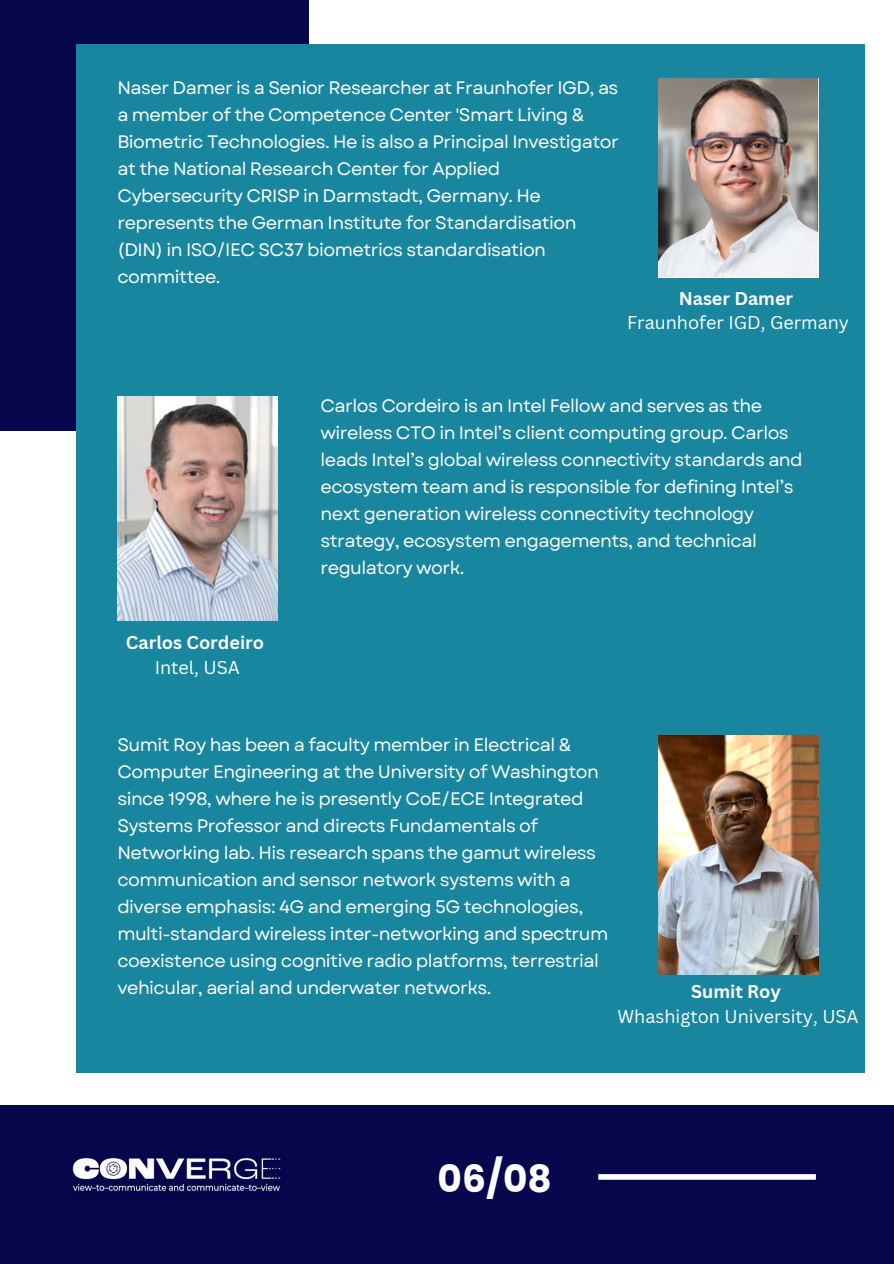
<style>
.page{position:relative;width:894px;height:1264px;background:#fff}
.page>*{position:absolute;margin:0;border:0;box-sizing:border-box;transform-origin:0 0}
.t1{font:700 37.5px "Poppins";color:#fff}
.t2{font:18px/27px "Garet";letter-spacing:-.03em;color:#fff}
.t3{font:18px "Canva Sans";color:#fff}
.t4{font:700 18px "Canva Sans";color:#fff}
</style>
<div class="page">
<div style="left:0;top:0;width:308px;height:431px;background:#07074e"></div>
<div style="left:76px;top:44px;width:788px;height:1028px;background:#1986a0"></div>
<div style="left:0;top:1104px;width:893px;height:159px;background:#07074e"></div>
<img style="left:72px;top:1158px;width:209px;height:33px">
<div style="left:598px;top:1174px;width:217px;height:5px;background:#fff"></div>
<img style="left:117px;top:396px;width:160px;height:224px">
<img style="left:658px;top:735px;width:160px;height:239px">
<img style="left:658px;top:78px;width:160px;height:199px">
<p class="t2" style="left:117px;top:74px;width:503px">Naser Damer is a Senior Researcher at Fraunhofer IGD, as a member of the Competence Center 'Smart Living &amp; Biometric Technologies. He is also a Principal Investigator at the National Research Center for Applied Cybersecurity CRISP in Darmstadt, Germany. He represents the German Institute for Standardisation (DIN) in ISO/IEC SC37 biometrics standardisation committee.</p>
<p class="t4" style="left:678px;top:285px;width:116px">Naser Damer</p>
<p class="t3" style="left:627px;top:310px;width:223px">Fraunhofer IGD, Germany</p>
<p class="t4" style="left:126px;top:630px;width:140px">Carlos Cordeiro</p>
<p class="t3" style="left:155px;top:654px;width:86px">Intel, USA</p>
<p class="t2" style="left:320px;top:392px;width:483px">Carlos Cordeiro is an Intel Fellow and serves as the wireless CTO in Intel’s client computing group. Carlos leads Intel’s global wireless connectivity standards and ecosystem team and is responsible for defining Intel’s next generation wireless connectivity technology strategy, ecosystem engagements, and technical regulatory work.</p>
<p class="t2" style="left:117px;top:731px;width:492px">Sumit Roy has been a faculty member in Electrical &amp; Computer Engineering at the University of Washington since 1998, where he is presently CoE/ECE Integrated Systems Professor and directs Fundamentals of Networking lab. His research spans the gamut wireless communication and sensor network systems with a diverse emphasis: 4G and emerging 5G technologies, multi-standard wireless inter-networking and spectrum coexistence using cognitive radio platforms, terrestrial vehicular, aerial and underwater networks.</p>
<p class="t4" style="left:691px;top:978px;width:91px">Sumit Roy</p>
<p class="t3" style="left:617px;top:1003px;width:242px">Whashigton University, USA</p>
<p class="t1" style="left:437px;top:1152px;width:116px">06/08</p>
</div>
